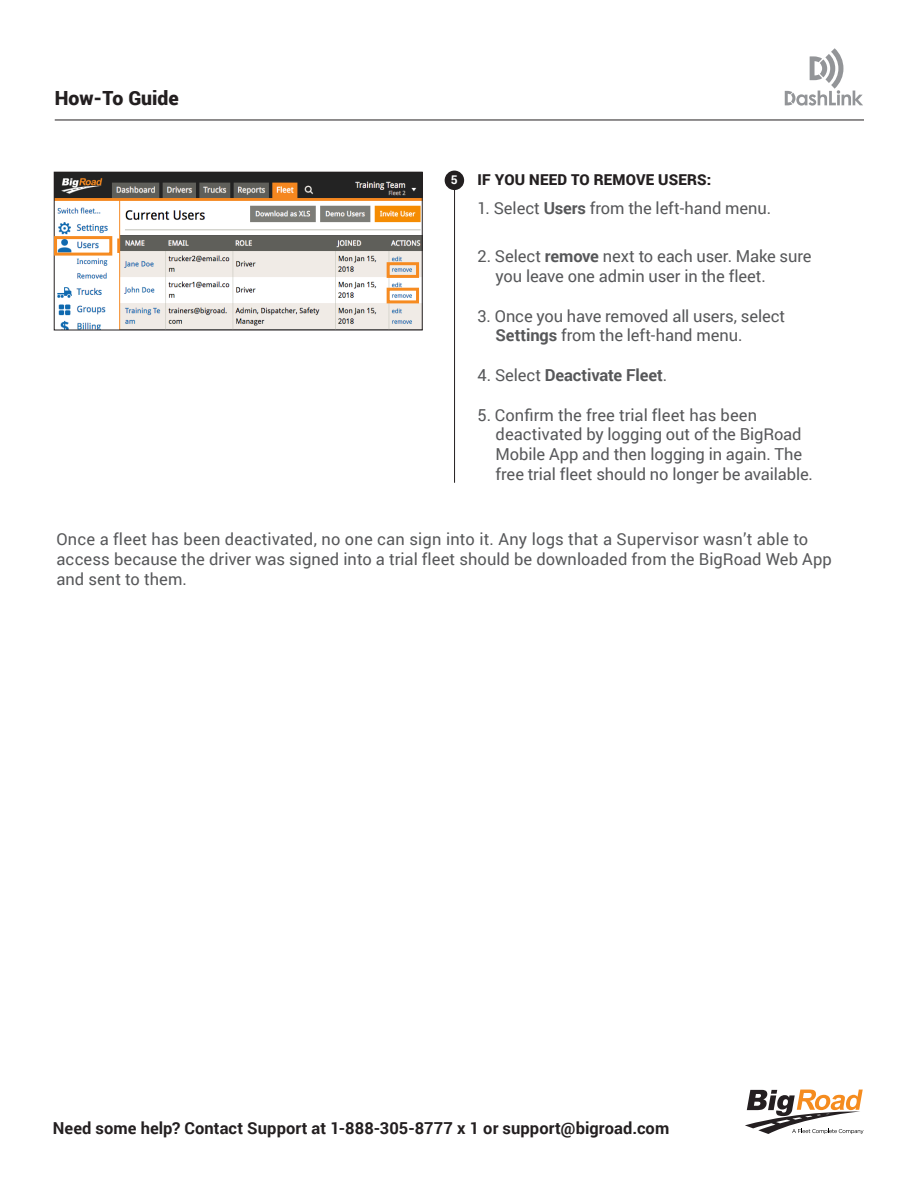
<style>
.page{position:relative;width:918px;height:1188px;background:#fff}
.page>*{position:absolute;margin:0;border:0;box-sizing:border-box;transform-origin:0 0}
.t1{font:900 19.5px "Roboto";color:#231f20}
.t2{font:16.5px/19.8px "Roboto";color:#57585a}
.t3{font:700 16.5px "Roboto";letter-spacing:.005em;color:#231f20}
.t4{font:700 16.5px "Roboto";letter-spacing:-.01em;color:#57585a}
.t5{font:900 15px "Roboto";letter-spacing:.01em;color:#231f20}
.t6{font:700 12px "Roboto";color:#fff}
.s1{font-weight:700}
.s2{font-weight:400}
</style>
<div class="page">
<svg style="left:745px;top:1090px;width:118px;height:44px"></svg>
<hr style="left:55px;top:120px;width:809px;height:1px;background:#231f20">
<svg style="left:785px;top:48px;width:78px;height:58px"></svg>
<hr style="left:454px;top:173px;width:1px;height:310px;background:#231f20">
<img style="left:56px;top:174px;width:364px;height:154px">
<div style="left:54px;top:172px;width:368px;height:158px;border:1px solid #231f20"></div>
<div style="left:445px;top:171px;width:19px;height:19px;background:#231f20;border-radius:50%"></div>
<div style="left:54px;top:236px;width:58px;height:20px;border:3px solid #f68b21"></div>
<div style="left:387px;top:262px;width:32px;height:16px;border:3px solid #f68b21"></div>
<div style="left:387px;top:288px;width:32px;height:15px;border:3px solid #f68b21"></div>
<p class="t1" style="left:55px;top:84px;width:126px">How-To Guide</p>
<p class="t6" style="left:451px;top:171px;width:8px">5</p>
<p class="t5" style="left:478px;top:169px;width:235px">IF YOU NEED TO REMOVE USERS:</p>
<p class="t2" style="left:478px;top:197px;width:295px">1. Select <span class="s1">Users</span> from the left-hand menu.</p>
<p class="t2" style="left:496px;top:246px;width:317px;text-indent:-18px">2. Select <span class="s1">remove</span> next to each user. Make sure you leave one admin user in the fleet.</p>
<p class="t2" style="left:496px;top:305px;width:291px;text-indent:-18px">3. Once you have removed all users, select<br><span class="s1">Settings</span> from the left-hand menu.</p>
<p class="t4" style="left:478px;top:363px;width:191px"><span class="s2">4. Select</span> Deactivate Fleet<span class="s2">.</span></p>
<p class="t2" style="left:496px;top:404px;width:319px;text-indent:-18px">5. Confirm the free trial fleet has been deactivated by logging out of the BigRoad Mobile App and then logging in again. The free trial fleet should no longer be available.</p>
<p class="t2" style="left:56px;top:529px;width:777px">Once a fleet has been deactivated, no one can sign into it. Any logs that a Supervisor wasn’t able to access because the driver was signed into a trial fleet should be downloaded from the BigRoad Web App and sent to them.</p>
<p class="t3" style="left:53px;top:1116px;width:618px">Need some help? Contact Support at 1-888-305-8777 x 1 or support@bigroad.com</p>
</div>
